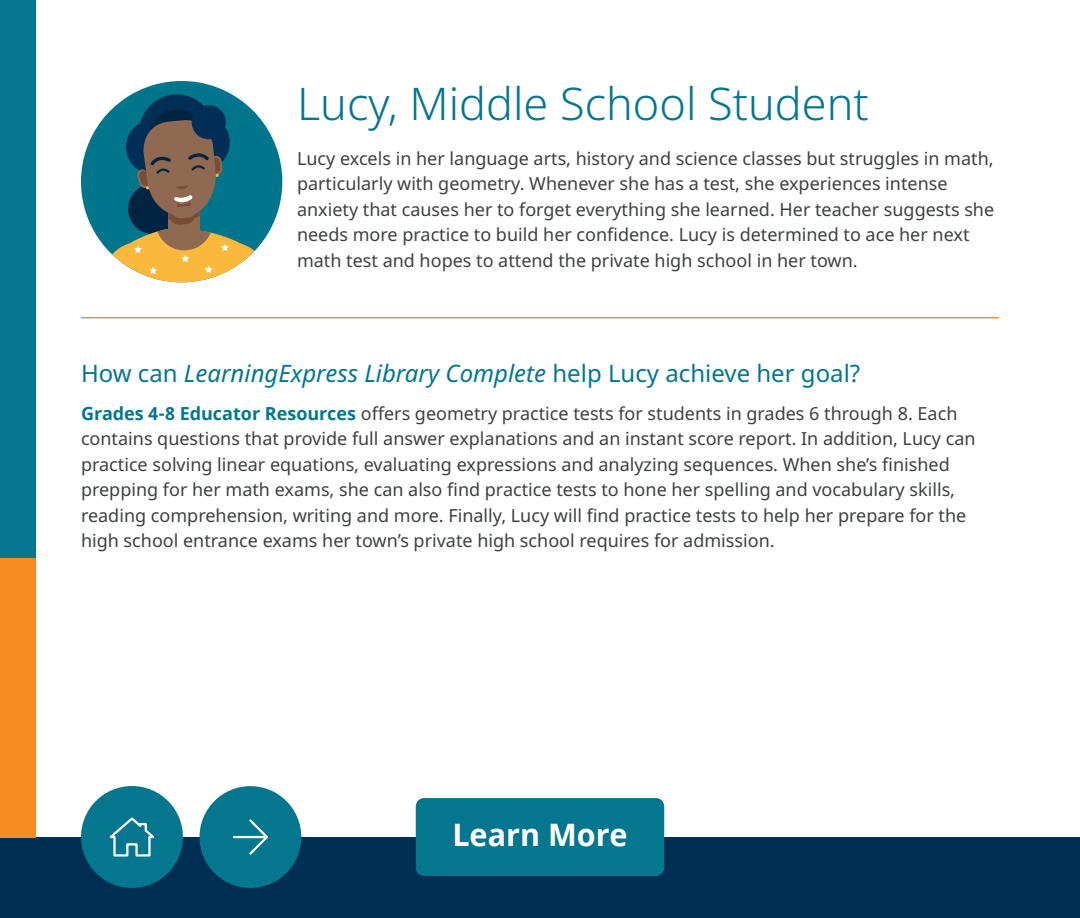
<style>
.page{position:relative;width:1080px;height:918px;background:#fff}
.page>*{position:absolute;margin:0;border:0;box-sizing:border-box;transform-origin:0 0}
.Subhead{font:300 45px "Noto Sans";color:#04768e}
.t1{font:700 30.9px "Noto Sans";color:#fff}
.t2{font:italic 24px "Noto Sans";color:#04768e}
.Body{font:18px/25.5px "Noto Sans";color:#3d3f42}
.s1{font-style:normal}
.s2{font-weight:700;color:#04768e}
</style>
<div class="page">
<div style="left:0;top:837px;width:1080px;height:81px;background:#002f56"></div>
<hr style="left:82px;top:317px;width:916px;height:1px;background:#f68b21">
<div style="left:0;top:0;width:36px;height:558px;background:#04768e"></div>
<div style="left:0;top:558px;width:36px;height:279px;background:#f68b21"></div>
<svg style="left:81px;top:81px;width:201px;height:174px;fill:#00758c"></svg>
<div style="left:139px;top:94px;width:76px;height:76px;background:#002e57;border-radius:50%"></div>
<div style="left:149px;top:109px;width:56px;height:56px;background:#002442;border-radius:50%"></div>
<div style="left:192px;top:105px;width:34px;height:34px;background:#002e57;border-radius:50%"></div>
<svg style="left:112px;top:118px;width:143px;height:164px;background:#667a6a"></svg>
<div style="left:81px;top:786px;width:102px;height:102px;background:#04768e;border-radius:50%"></div>
<svg style="left:109px;top:817px;width:46px;height:40px"></svg>
<div style="left:416px;top:798px;width:248px;height:78px;background:#04768e;border-radius:8px"></div>
<div style="left:199px;top:786px;width:102px;height:102px;background:#04768e;border-radius:50%"></div>
<svg style="left:232px;top:819px;width:36px;height:36px"></svg>
<h3 class="Subhead" style="left:297px;top:72px;width:573px">Lucy, Middle School Student</h3>
<p class="Body" style="left:297px;top:146px;width:699px">Lucy excels in her language arts, history and science classes but struggles in math, particularly with geometry. Whenever she has a test, she experiences intense anxiety that causes her to forget everything she learned. Her teacher suggests she needs more practice to build her confidence. Lucy is determined to ace her next math test and hopes to attend the private high school in her town.</p>
<h3 class="t2" style="left:81px;top:356px;width:781px"><span class="s1">How can</span> LearningExpress Library Complete <span class="s1">help Lucy achieve her goal?</span></h3>
<p class="Body" style="left:81px;top:401px;width:896px"><span class="s2">Grades 4-8 Educator Resources</span> offers geometry practice tests for students in grades 6 through 8. Each contains questions that provide full answer explanations and an instant score report. In addition, Lucy can practice solving linear equations, evaluating expressions and analyzing sequences. When she’s finished prepping for her math exams, she can also find practice tests to hone her spelling and vocabulary skills, reading comprehension, writing and more. Finally, Lucy will find practice tests to help her prepare for the high school entrance exams her town’s private high school requires for admission.</p>
<h2 class="t1" style="left:452px;top:813px;width:177px">Learn More</h2>
</div>
